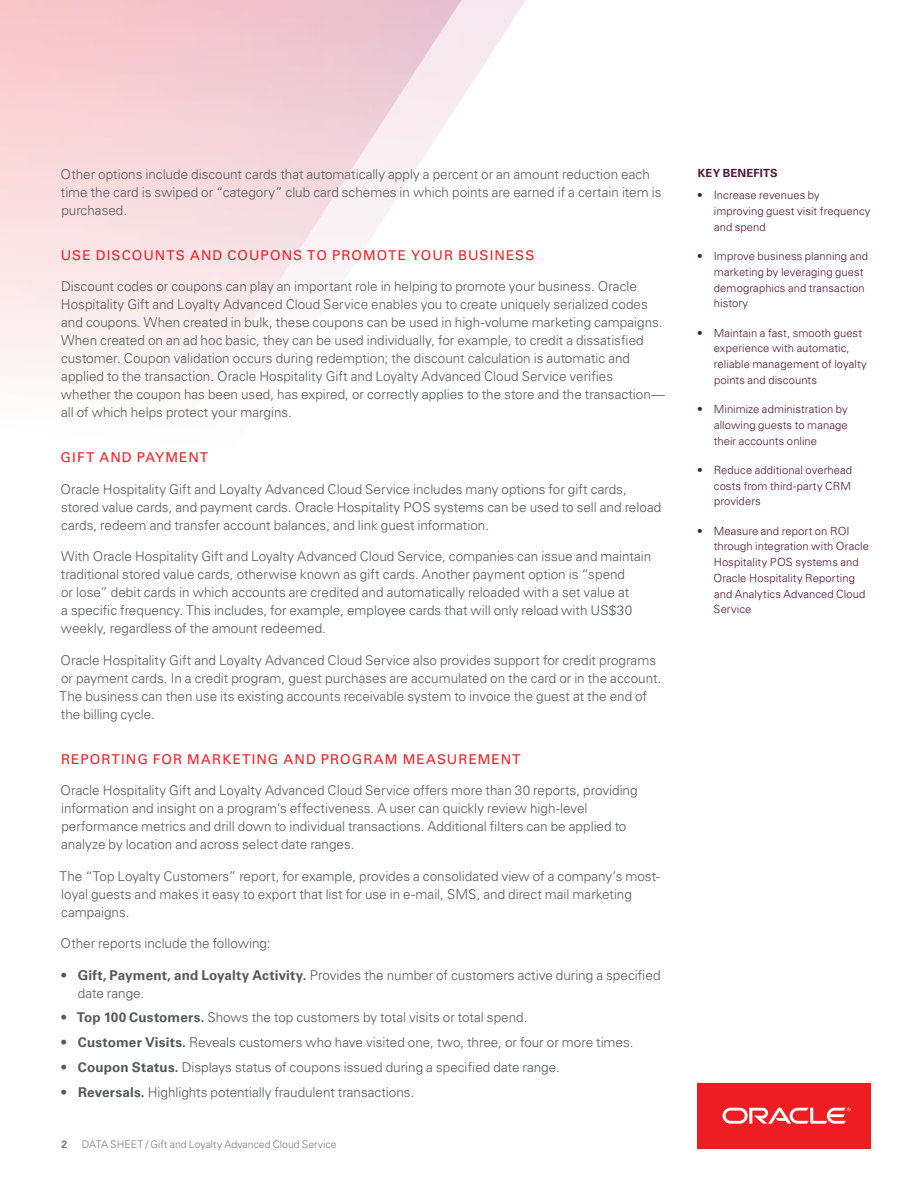
<style>
.page{position:relative;width:918px;height:1188px;background:#fff}
.page>*{position:absolute;margin:0;border:0;box-sizing:border-box;transform-origin:0 0}
.Body_Copy{font:300 13.5px/18px "Univers LT Std";color:#57585a}
.Heading_1{font:13.5px "Univers LT Std";letter-spacing:.08em;color:#ee1d23}
.t1{font:300 11.25px/15.8px "Univers LT Std";letter-spacing:.005em;color:#4f1636}
.Sidebar_Header{font:700 11.25px "Univers LT Std";letter-spacing:.015em;color:#4f1636}
.Legal_Text{font:300 10.5px "Univers LT Std";color:#787a7d}
.Legal_Text-2{font:700 10.5px "Univers LT Std";color:#787a7d}
.s1{font-weight:700}
</style>
<div class="page">
<svg style="left:0;top:0;width:476px;height:376px"></svg>
<div style="left:697px;top:1084px;width:174px;height:65px;background:#ee1d23"></div>
<svg style="left:723px;top:1108px;width:128px;height:16px"></svg>
<p class="Body_Copy" style="left:61px;top:165px;width:602px">Other options include discount cards that automatically apply a percent or an amount reduction each time the card is swiped or “category” club card schemes in which points are earned if a certain item is purchased.</p>
<p class="Heading_1" style="left:61px;top:247px;width:475px">USE DISCOUNTS AND COUPONS TO PROMOTE YOUR BUSINESS</p>
<p class="Body_Copy" style="left:61px;top:277px;width:606px">Discount codes or coupons can play an important role in helping to promote your business. Oracle Hospitality Gift and Loyalty Advanced Cloud Service enables you to create uniquely serialized codes and coupons. When created in bulk, these coupons can be used in high-volume marketing campaigns.<br>When created on an ad hoc basic, they can be used individually, for example, to credit a dissatisfied customer. Coupon validation occurs during redemption; the discount calculation is automatic and applied to the transaction. Oracle Hospitality Gift and Loyalty Advanced Cloud Service verifies whether the coupon has been used, has expired, or correctly applies to the store and the transaction— all of which helps protect your margins.</p>
<p class="Heading_1" style="left:61px;top:449px;width:149px">GIFT AND PAYMENT</p>
<p class="Body_Copy" style="left:61px;top:480px;width:602px">Oracle Hospitality Gift and Loyalty Advanced Cloud Service includes many options for gift cards, stored value cards, and payment cards. Oracle Hospitality POS systems can be used to sell and reload cards, redeem and transfer account balances, and link guest information.</p>
<p class="Body_Copy" style="left:61px;top:547px;width:592px">With Oracle Hospitality Gift and Loyalty Advanced Cloud Service, companies can issue and maintain traditional stored value cards, otherwise known as gift cards. Another payment option is “spend<br>or lose” debit cards in which accounts are credited and automatically reloaded with a set value at<br>a specific frequency. This includes, for example, employee cards that will only reload with US$30 weekly, regardless of the amount redeemed.</p>
<p class="Body_Copy" style="left:60px;top:651px;width:603px">Oracle Hospitality Gift and Loyalty Advanced Cloud Service also provides support for credit programs or payment cards. In a credit program, guest purchases are accumulated on the card or in the account.<br>The business can then use its existing accounts receivable system to invoice the guest at the end of the billing cycle.</p>
<p class="Heading_1" style="left:61px;top:751px;width:461px">REPORTING FOR MARKETING AND PROGRAM MEASUREMENT</p>
<p class="Body_Copy" style="left:61px;top:781px;width:579px">Oracle Hospitality Gift and Loyalty Advanced Cloud Service offers more than 30 reports, providing information and insight on a program’s effectiveness. A user can quickly review high-level performance metrics and drill down to individual transactions. Additional filters can be applied to analyze by location and across select date ranges.</p>
<p class="Body_Copy" style="left:60px;top:867px;width:602px">The “Top Loyalty Customers” report, for example, provides a consolidated view of a company’s most&shy;loyal guests and makes it easy to export that list for use in e-mail, SMS, and direct mail marketing campaigns.</p>
<p class="Body_Copy" style="left:61px;top:934px;width:211px">Other reports include the following:</p>
<p class="Body_Copy" style="left:78px;top:966px;width:584px;text-indent:-16px"><span class="s1">• Gift, Payment, and Loyalty Activity.</span> Provides the number of customers active during a specified date range.</p>
<p class="Body_Copy" style="left:61px;top:1009px;width:468px"><span class="s1">• Top 100 Customers.</span> Shows the top customers by total visits or total spend.</p>
<p class="Body_Copy" style="left:61px;top:1033px;width:574px"><span class="s1">• Customer Visits.</span> Reveals customers who have visited one, two, three, or four or more times.</p>
<p class="Body_Copy" style="left:61px;top:1058px;width:500px"><span class="s1">• Coupon Status.</span> Displays status of coupons issued during a specified date range.</p>
<p class="Body_Copy" style="left:61px;top:1083px;width:354px"><span class="s1">• Reversals.</span> Highlights potentially fraudulent transactions.</p>
<p class="Legal_Text-2" style="left:61px;top:1139px;width:7px">2</p>
<p class="Legal_Text" style="left:82px;top:1138px;width:256px">DATA SHEET / Gift and Loyalty Advanced Cloud Service</p>
<p class="Sidebar_Header" style="left:698px;top:166px;width:81px">KEY BENEFITS</p>
<p class="t1" style="left:714px;top:188px;width:158px;text-indent:-17px">• Increase revenues by improving guest visit frequency and spend</p>
<p class="t1" style="left:714px;top:248px;width:156px;text-indent:-17px">• Improve business planning and marketing by leveraging guest demographics and transaction history</p>
<p class="t1" style="left:714px;top:325px;width:155px;text-indent:-17px">• Maintain a fast, smooth guest experience with automatic, reliable management of loyalty points and discounts</p>
<p class="t1" style="left:714px;top:401px;width:136px;text-align:justify;text-indent:-16px">• Minimize administration by allowing guests to manage their accounts online</p>
<p class="t1" style="left:714px;top:462px;width:140px;text-align:justify;text-indent:-17px">• Reduce additional overhead costs from third-party CRM providers</p>
<p class="t1" style="left:714px;top:523px;width:157px;text-indent:-16px">• Measure and report on ROI through integration with Oracle<br>Hospitality POS systems and<br>Oracle Hospitality Reporting and Analytics Advanced Cloud<br>Service</p>
</div>
